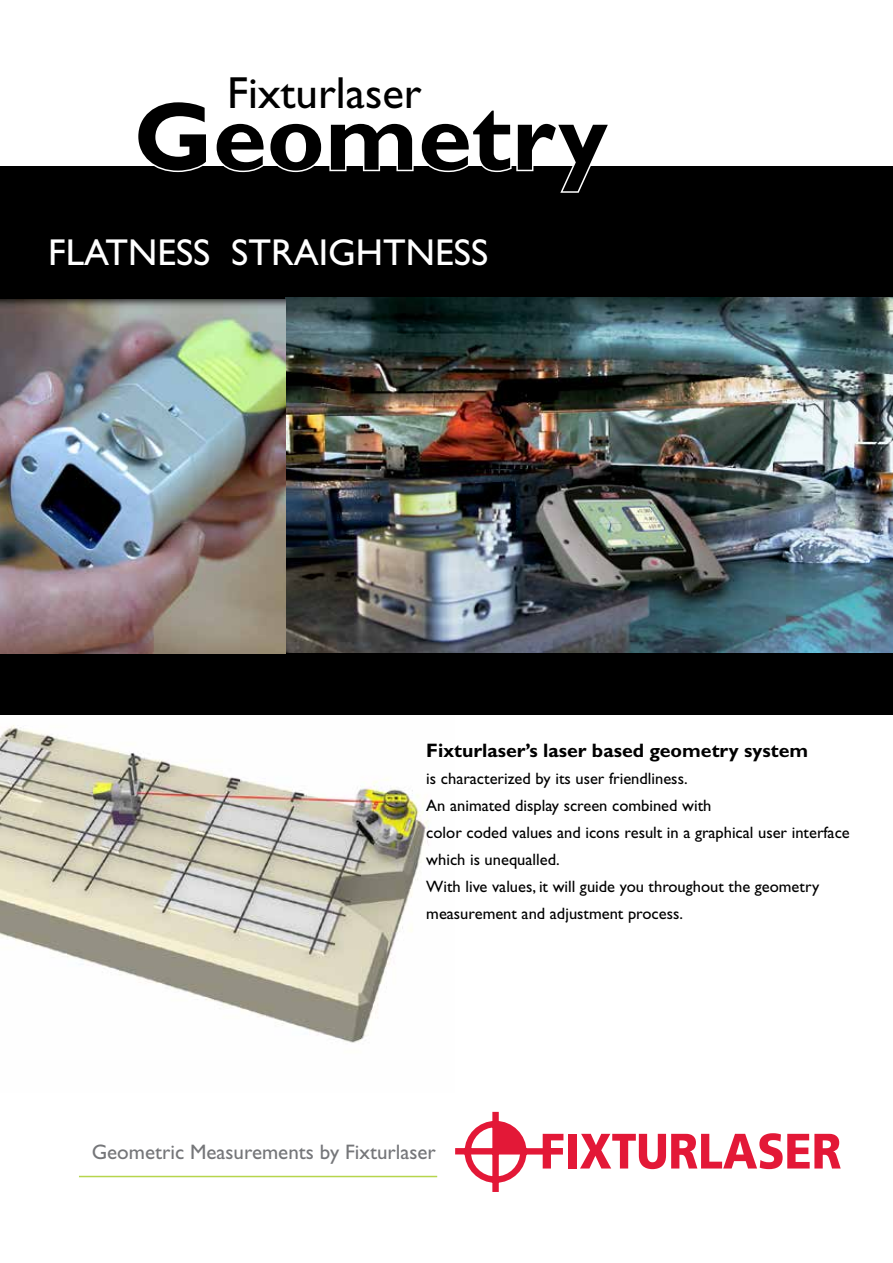
<style>
.page{position:relative;width:893px;height:1263px;background:#fff}
.page>*{position:absolute;margin:0;border:0;box-sizing:border-box;transform-origin:0 0}
.t1{font:700 97.5px "Gill Sans Std";color:#000}
.t2{font:45px "Gill Sans Std";color:#000}
.t3{font:37.5px "Gill Sans Std";color:#fff}
.t4{font:21px "Gill Sans Std";color:#757679}
.t5{font:700 19.5px "Gill Sans Std";color:#000}
.t6{font:16.5px/27px "Gill Sans Std";color:#000}
</style>
<div class="page">
<img style="left:0;top:656px;width:454px;height:387px">
<div style="left:1px;top:166px;width:892px;height:548px;background:#000"></div>
<svg style="left:154px;top:166px;width:437px;height:27px"></svg>
<hr style="left:79px;top:1176px;width:358px;height:1px;background:#b6d54d">
<img style="left:0;top:298px;width:893px;height:355px">
<svg style="left:455px;top:1111px;width:108px;height:81px"></svg>
<div style="left:568px;top:1134px;width:8px;height:34px;background:#e31837"></div>
<svg style="left:580px;top:1133px;width:261px;height:36px"></svg>
<h2 class="t2" style="left:227px;top:67px;width:196px">Fixturlaser</h2>
<h1 class="t1" style="left:134px;top:79px;width:476px">Geometry</h1>
<h3 class="t3" style="left:48px;top:231px;width:442px">FLATNESS STRAIGHTNESS</h3>
<p class="t5" style="left:426px;top:739px;width:383px">Fixturlaser’s laser based geometry system</p>
<p class="t6" style="left:426px;top:765px;width:425px">is characterized by its user friendliness.<br>An animated display screen combined with<br>color coded values and icons result in a graphical user interface which is unequalled.<br>With live values, it will guide you throughout the geometry measurement and adjustment process.</p>
<p class="t4" style="left:92px;top:1139px;width:346px">Geometric Measurements by Fixturlaser</p>
</div>
